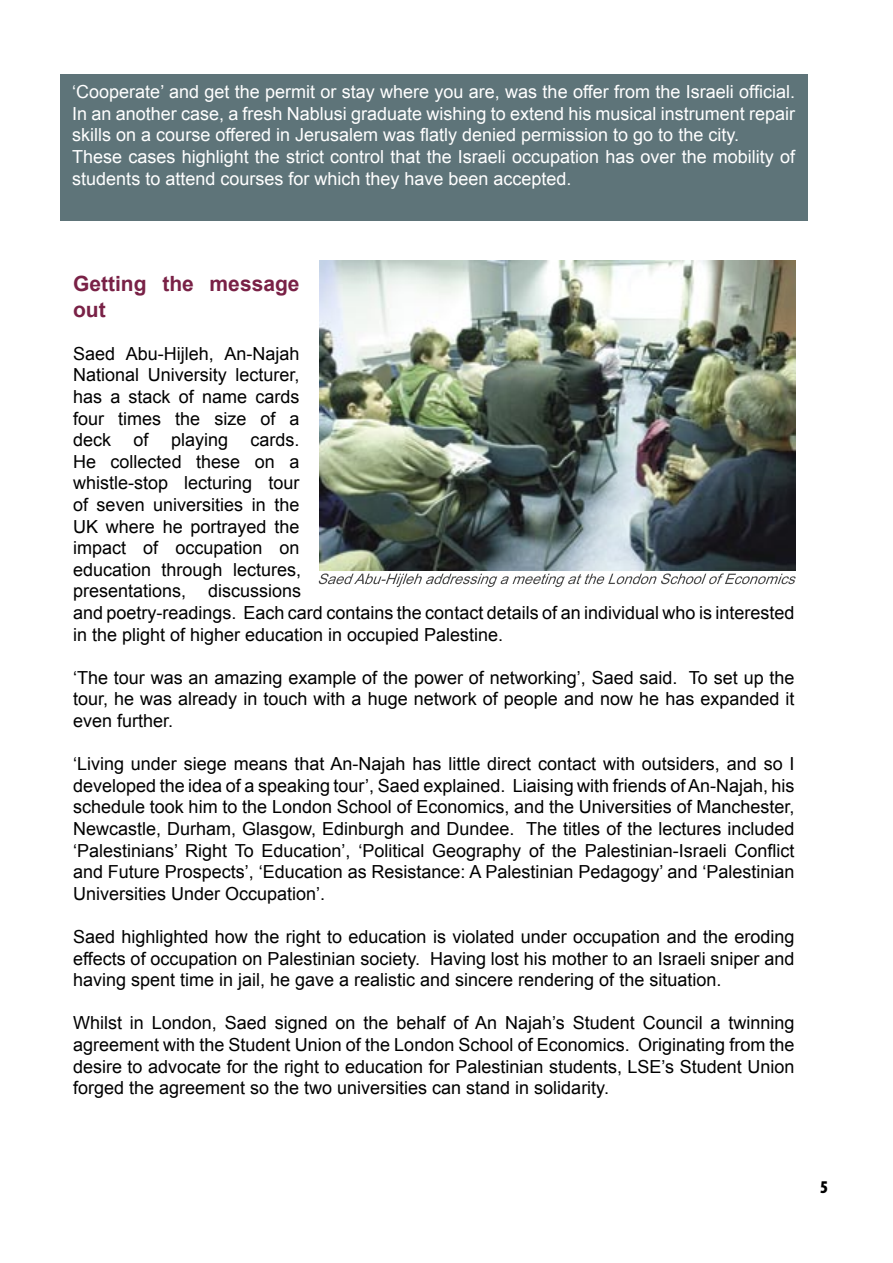
<style>
.page{position:relative;width:893px;height:1263px;background:#fff}
.page>*{position:absolute;margin:0;border:0;box-sizing:border-box;transform-origin:0 0}
.t1{font:700 21px/25.2px "Arial";color:#792146}
.t2{font:18px/21.6px "Arial";color:#000;text-align:justify}
.t3{font:18px/21.6px "Arial";color:#fff;text-align:justify}
.t4{font:900 condensed 18px "Myriad Pro";color:#000}
</style>
<div class="page">
<div style="left:60px;top:74px;width:747px;height:147px;background:#5e7479"></div>
<img style="left:319px;top:260px;width:476px;height:310px">
<svg style="left:318px;top:573px;width:478px;height:14px"></svg>
<p class="t3" style="left:72px;top:81px;width:724px">‘Cooperate’ and get the permit or stay where you are, was the offer from the Israeli official.<br>In an another case, a fresh Nablusi graduate wishing to extend his musical instrument repair skills on a course offered in Jerusalem was flatly denied permission to go to the city.</p>
<p class="t3" style="left:72px;top:146px;width:724px">These cases highlight the strict control that the Israeli occupation has over the mobility of students to attend courses for which they have been accepted.</p>
<p class="t1" style="left:73px;top:271px;width:228px">Getting the message out</p>
<p class="t2" style="left:73px;top:343px;width:723px;text-align:left">Saed Abu-Hijleh, An-Najah<br>National University lecturer,<br>has a stack of name cards<br>four times the size of a<br>deck of playing cards.<br>He collected these on a<br>whistle-stop lecturing tour<br>of seven universities in the<br>UK where he portrayed the<br>impact of occupation on<br>education through lectures,<br>presentations, discussions<br>and poetry-readings. Each card contains the contact details of an individual who is interested in the plight of higher education in occupied Palestine.</p>
<p class="t2" style="left:73px;top:667px;width:723px">‘The tour was an amazing example of the power of networking’, Saed said. To set up the tour, he was already in touch with a huge network of people and now he has expanded it even further.</p>
<p class="t2" style="left:73px;top:753px;width:723px">‘Living under siege means that An-Najah has little direct contact with outsiders, and so I developed the idea of a speaking tour’, Saed explained. Liaising with friends of An-Najah, his schedule took him to the London School of Economics, and the Universities of Manchester, Newcastle, Durham, Glasgow, Edinburgh and Dundee. The titles of the lectures included ‘Palestinians’ Right To Education’, ‘Political Geography of the Palestinian-Israeli Conflict and Future Prospects’, ‘Education as Resistance: A Palestinian Pedagogy’ and ‘Palestinian Universities Under Occupation’.</p>
<p class="t2" style="left:73px;top:926px;width:723px">Saed highlighted how the right to education is violated under occupation and the eroding effects of occupation on Palestinian society. Having lost his mother to an Israeli sniper and having spent time in jail, he gave a realistic and sincere rendering of the situation.</p>
<p class="t2" style="left:73px;top:1012px;width:723px">Whilst in London, Saed signed on the behalf of An Najah’s Student Council a twinning agreement with the Student Union of the London School of Economics. Originating from the desire to advocate for the right to education for Palestinian students, LSE’s Student Union forged the agreement so the two universities can stand in solidarity.</p>
<p class="t4" style="left:820px;top:1177px;width:9px">5</p>
</div>
